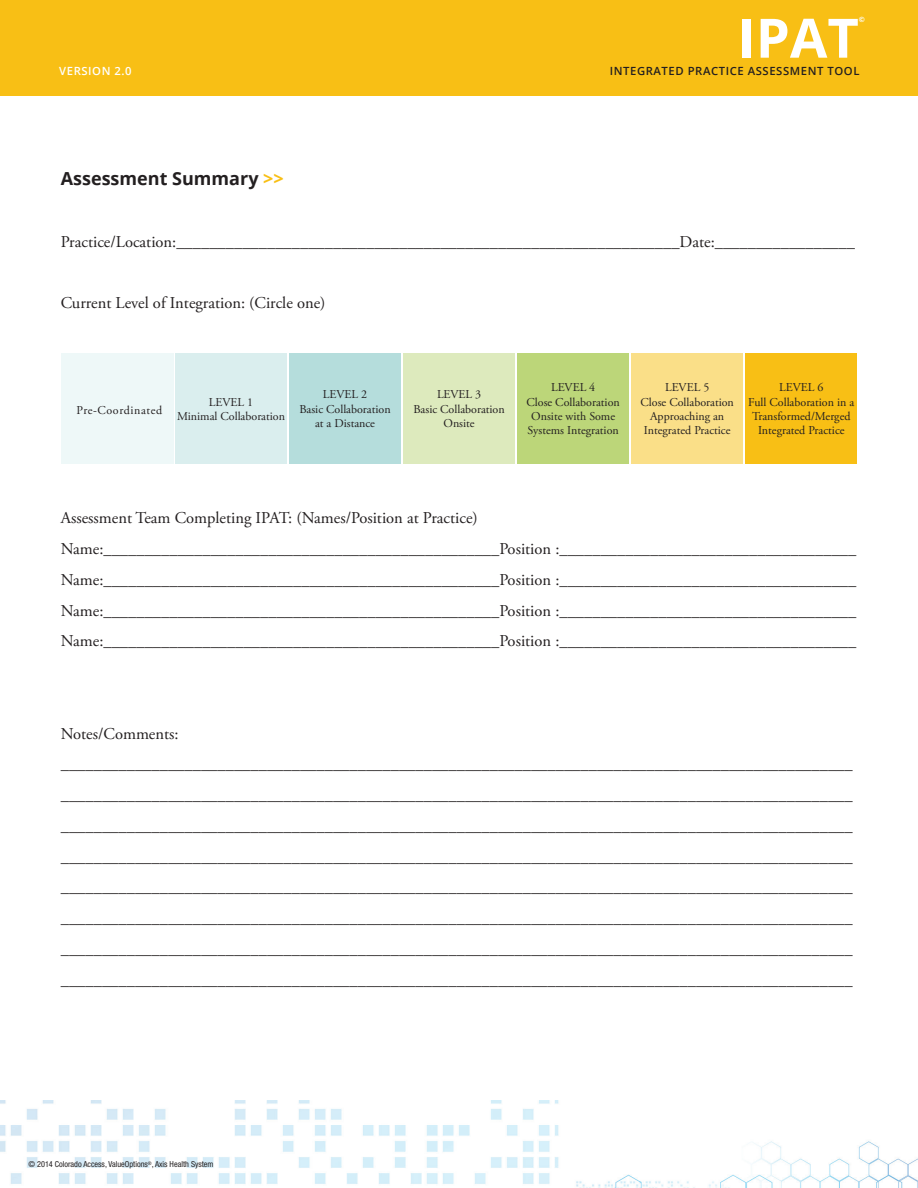
<style>
.page{position:relative;width:918px;height:1188px;background:#fff}
.page>*{position:absolute;margin:0;border:0;box-sizing:border-box;transform-origin:0 0}
.t1{font:700 54.3px "Open Sans";color:#fff}
.t2{font:700 18px "Open Sans";color:#231f20}
.t3{font:16.5px/30.8px "Adobe Garamond Pro";color:#231f20}
.t4{font:12px/14.4px "Adobe Garamond Pro";color:#231f20;text-align:center}
.t5{font:12px "Adobe Garamond Pro";letter-spacing:.05em;color:#231f20}
.t6{font:600 11.25px "Open Sans";letter-spacing:.05em;color:#231f20}
.t7{font:600 11.25px "Open Sans";letter-spacing:.05em;color:#fff}
.t8{font:condensed 8.25px "Helvetica Neue";color:#231f20}
.t9{font:700 7.35px "Open Sans";color:#fff}
.s1{color:#f8bf15}
</style>
<div class="page">
<img style="left:0;top:1101px;width:918px;height:87px">
<div style="left:0;top:0;width:918px;height:95px;background:#f8bf15"></div>
<div style="left:61px;top:353px;width:112px;height:111px;background:#eef8f8"></div>
<div style="left:175px;top:353px;width:112px;height:111px;background:#daeeee"></div>
<div style="left:289px;top:353px;width:112px;height:111px;background:#b5dddc"></div>
<div style="left:403px;top:353px;width:112px;height:111px;background:#ddeabd"></div>
<div style="left:517px;top:353px;width:112px;height:111px;background:#bcd679"></div>
<div style="left:631px;top:353px;width:112px;height:111px;background:#fadf88"></div>
<div style="left:745px;top:353px;width:112px;height:111px;background:#f8bf15"></div>
<p class="t7" style="left:59px;top:63px;width:74px">VERSION 2.0</p>
<p class="t2" style="left:61px;top:166px;width:225px">Assessment Summary <span class="s1">&gt;&gt;</span></p>
<h1 class="t1" style="left:738px;top:0;width:123px">IPAT</h1>
<p class="t9" style="left:859px;top:14px;width:8px">©</p>
<p class="t6" style="left:610px;top:63px;width:251px">INTEGRATED PRACTICE ASSESSMENT TOOL</p>
<p class="t3" style="left:61px;top:227px;width:796px">Practice/Location:_____________________________________________________________Date:_________________</p>
<p class="t3" style="left:61px;top:288px;width:266px">Current Level of Integration: (Circle one)</p>
<p class="t5" style="left:77px;top:403px;width:87px">Pre-Coordinated</p>
<p class="t4" style="left:177px;top:395px;width:110px">LEVEL 1<br>Minimal Collaboration</p>
<p class="t4" style="left:299px;top:388px;width:93px">LEVEL 2<br>Basic Collaboration at a Distance</p>
<p class="t4" style="left:414px;top:388px;width:93px">LEVEL 3<br>Basic Collaboration<br>Onsite</p>
<p class="t4" style="left:527px;top:381px;width:95px">LEVEL 4<br>Close Collaboration<br>Onsite with Some<br>Systems Integration</p>
<p class="t4" style="left:641px;top:381px;width:95px">LEVEL 5<br>Close Collaboration<br>Approaching an<br>Integrated Practice</p>
<p class="t4" style="left:748px;top:381px;width:107px">LEVEL 6<br>Full Collaboration in a<br>Transformed/Merged<br>Integrated Practice</p>
<p class="t3" style="left:61px;top:503px;width:797px">Assessment Team Completing IPAT: (Names/Position at Practice)<br>Name:________________________________________________Position :____________________________________ Name:________________________________________________Position :____________________________________ Name:________________________________________________Position :____________________________________ Name:________________________________________________Position :____________________________________</p>
<p class="t3" style="left:61px;top:719px;width:793px">Notes/Comments: ________________________________________________________________________________________________ ________________________________________________________________________________________________ ________________________________________________________________________________________________ ________________________________________________________________________________________________ ________________________________________________________________________________________________ ________________________________________________________________________________________________ ________________________________________________________________________________________________ ________________________________________________________________________________________________</p>
<p class="t8" style="left:29px;top:1160px;width:187px">© 2014 Colorado Access, ValueOptions<sup>®</sup>, Axis Health System</p>
</div>
